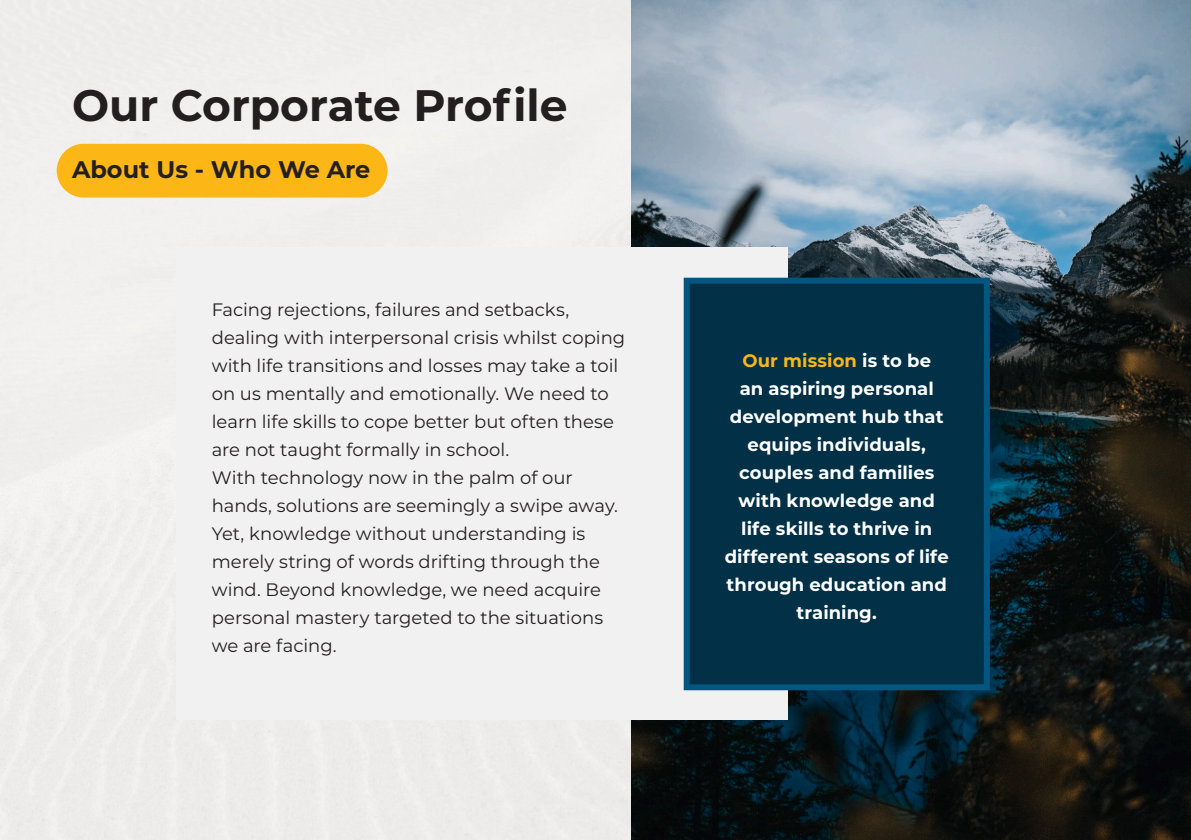
<style>
.page{position:relative;width:1191px;height:840px;background:#fff}
.page>*{position:absolute;margin:0;border:0;box-sizing:border-box;transform-origin:0 0}
.t1{font:700 44px "Montserrat";color:#231f20}
.t2{font:700 24px "Montserrat";color:#231f20}
.t3{font:18px/28px "Montserrat";color:#231f20}
.t4{font:700 18px/28px "Montserrat";letter-spacing:.005em;color:#fff;text-align:center}
.s1{color:#fcb615}
</style>
<div class="page">
<img style="left:633px;top:0;width:558px;height:839px">
<div style="left:0;top:0;width:633px;height:839px;background:#f0eeec"></div>
<div style="left:57px;top:144px;width:330px;height:53px;background:#fcb615;border-radius:27px"></div>
<div style="left:176px;top:248px;width:611px;height:471px;background:#f1f1f2"></div>
<div style="left:686px;top:280px;width:300px;height:406px;background:#023047"></div>
<div style="left:683px;top:277px;width:306px;height:412px;border:6px solid #045680"></div>
<h1 class="t1" style="left:72px;top:73px;width:497px">Our Corporate Profile</h1>
<h2 class="t2" style="left:72px;top:152px;width:300px">About Us - Who We Are</h2>
<p class="t3" style="left:212px;top:294px;width:415px">Facing rejections, failures and setbacks, dealing with interpersonal crisis whilst coping with life transitions and losses may take a toil on us mentally and emotionally. We need to learn life skills to cope better but often these are not taught formally in school.<br>With technology now in the palm of our hands, solutions are seemingly a swipe away.<br>Yet, knowledge without understanding is merely string of words drifting through the wind. Beyond knowledge, we need acquire personal mastery targeted to the situations we are facing.</p>
<p class="t4" style="left:724px;top:345px;width:226px"><span class="s1">Our mission</span> is to be<br>an aspiring personal development hub that equips individuals, couples and families with knowledge and life skills to thrive in different seasons of life through education and training.</p>
</div>
